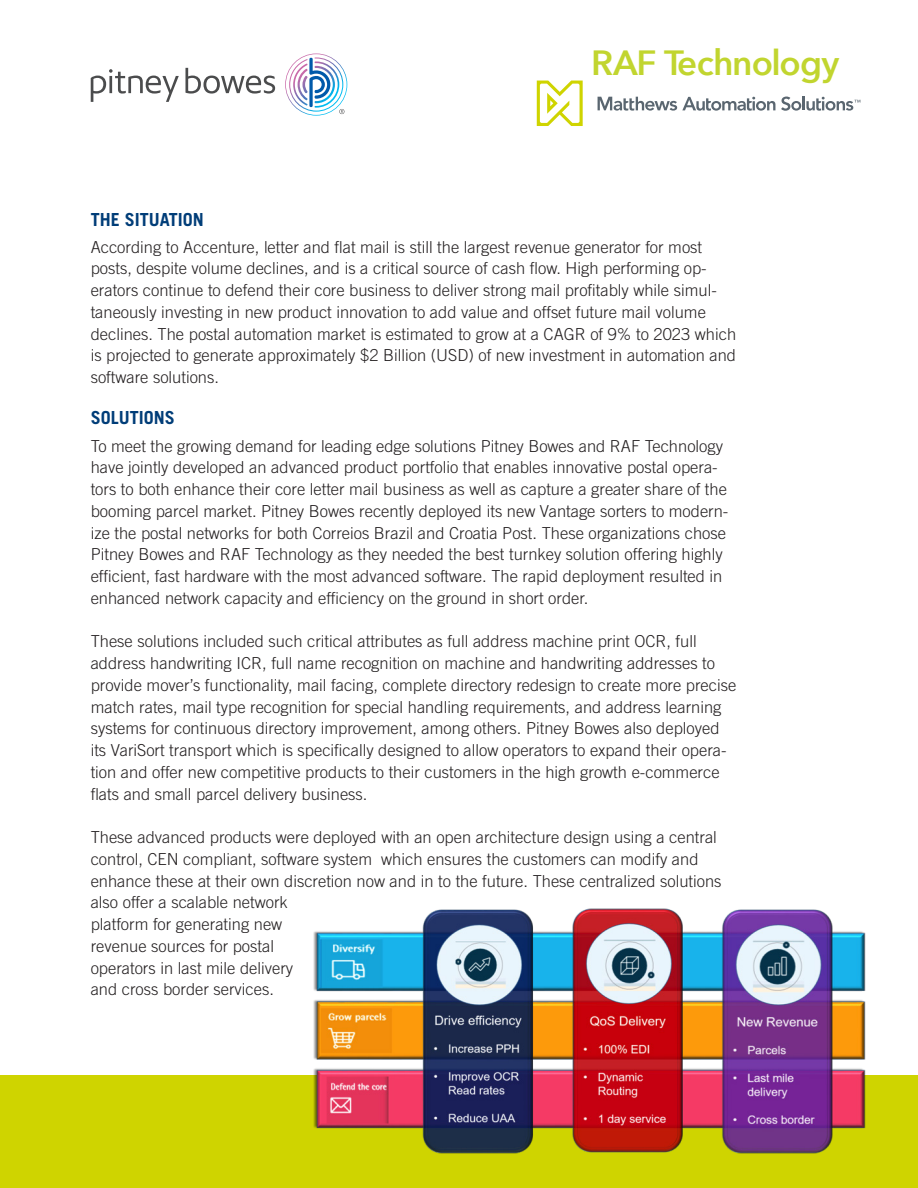
<style>
.page{position:relative;width:918px;height:1188px;background:#fff}
.page>*{position:absolute;margin:0;border:0;box-sizing:border-box;transform-origin:0 0}
.t1{font:600 34.95px "Avenir Next";letter-spacing:-.02em;color:#c1d52f}
.head_1{font:700 18px "Trade Gothic";color:#003d78}
.Body_copy{font:300 16.5px/21.8px "Trade Gothic";color:#231f20}
</style>
<div class="page">
<svg style="left:537px;top:81px;width:46px;height:45px"></svg>
<svg style="left:598px;top:97px;width:177px;height:14px"></svg>
<svg style="left:781px;top:97px;width:79px;height:14px"></svg>
<div style="left:0;top:1075px;width:918px;height:113px;background:#cfd400"></div>
<svg style="left:91px;top:68px;width:184px;height:34px"></svg>
<svg style="left:285px;top:53px;width:62px;height:63px"></svg>
<img style="left:313px;top:908px;width:552px;height:245px">
<p class="t1" style="left:591px;top:33px;width:250px">RAF Technology</p>
<p class="head_1" style="left:91px;top:208px;width:115px">THE SITUATION</p>
<p class="Body_copy" style="left:91px;top:236px;width:647px">According to Accenture, letter and flat mail is still the largest revenue generator for most posts, despite volume declines, and is a critical source of cash flow. High performing op&shy;erators continue to defend their core business to deliver strong mail profitably while simul&shy;taneously investing in new product innovation to add value and offset future mail volume declines. The postal automation market is estimated to grow at a CAGR of 9% to 2023 which is projected to generate approximately $2 Billion (USD) of new investment in automation and software solutions.</p>
<p class="head_1" style="left:91px;top:407px;width:86px">SOLUTIONS</p>
<p class="Body_copy" style="left:91px;top:435px;width:639px">To meet the growing demand for leading edge solutions Pitney Bowes and RAF Technology have jointly developed an advanced product portfolio that enables innovative postal opera&shy;tors to both enhance their core letter mail business as well as capture a greater share of the booming parcel market. Pitney Bowes recently deployed its new Vantage sorters to modern&shy;ize the postal networks for both Correios Brazil and Croatia Post. These organizations chose Pitney Bowes and RAF Technology as they needed the best turnkey solution offering highly efficient, fast hardware with the most advanced software. The rapid deployment resulted in enhanced network capacity and efficiency on the ground in short order.</p>
<p class="Body_copy" style="left:91px;top:630px;width:647px">These solutions included such critical attributes as full address machine print OCR, full address handwriting ICR, full name recognition on machine and handwriting addresses to provide mover’s functionality, mail facing, complete directory redesign to create more precise match rates, mail type recognition for special handling requirements, and address learning systems for continuous directory improvement, among others. Pitney Bowes also deployed its VariSort transport which is specifically designed to allow operators to expand their opera&shy;tion and offer new competitive products to their customers in the high growth e-commerce flats and small parcel delivery business.</p>
<p class="Body_copy" style="left:91px;top:826px;width:632px">These advanced products were deployed with an open architecture design using a central control, CEN compliant, software system which ensures the customers can modify and enhance these at their own discretion now and in to the future. These centralized solutions also offer a scalable network<br>platform for generating new<br>revenue sources for postal<br>operators in last mile delivery<br>and cross border services.</p>
</div>
